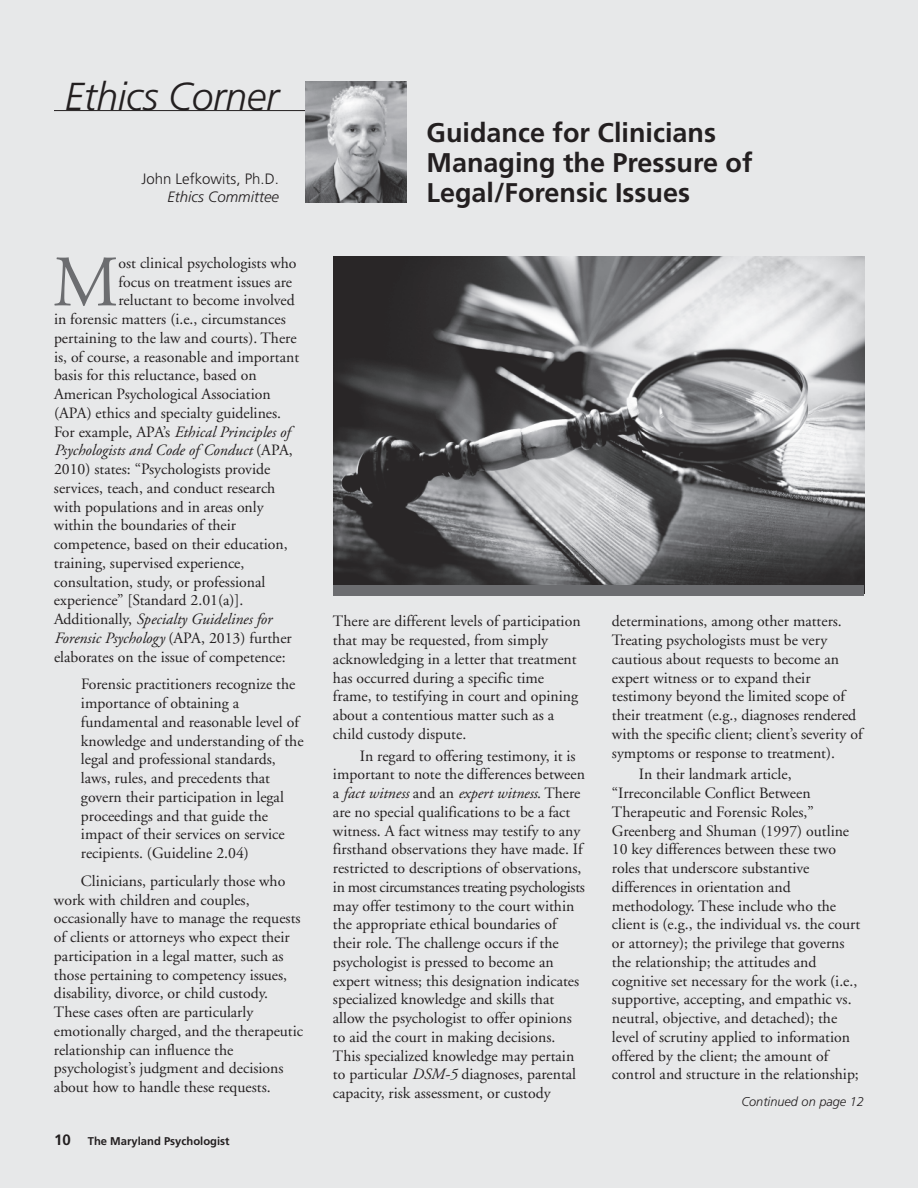
<style>
.page{position:relative;width:918px;height:1188px;background:#e7e8e9}
.page>*{position:absolute;margin:0;border:0;box-sizing:border-box;transform-origin:0 0}
.t1{font:72.3px "Adobe Garamond";color:#6c6d70}
.t2{font:italic 300 39px "Frutiger";letter-spacing:-.01em;color:#231f20}
.t3{font:700 27px/30px "Frutiger";color:#231f20}
.t4{font:15.75px/18.8px "Adobe Garamond";color:#231f20}
.t5{font:italic 15.75px "Adobe Garamond";color:#231f20}
.t6{font:300 15px "Frutiger";color:#231f20}
.t7{font:italic 300 15px "Frutiger";color:#231f20}
.t8{font:italic 300 12.75px "Frutiger";color:#231f20}
.t9{font:700 11.25px "Frutiger";color:#231f20}
.s1{font-style:normal}
.s2{font-size:15px}
.s3{font-style:italic}
</style>
<div class="page">
<hr style="left:54px;top:110px;width:279px;height:1px;background:#231f20">
<img style="left:333px;top:256px;width:531px;height:329px">
<div style="left:333px;top:585px;width:531px;height:11px;background:#6c6d70"></div>
<img style="left:306px;top:81px;width:101px;height:121px">
<h2 class="t2" style="left:65px;top:81px;width:216px">Ethics Corner</h2>
<p class="t6" style="left:141px;top:173px;width:139px">John Lefkowits, Ph.D.</p>
<p class="t7" style="left:167px;top:191px;width:113px">Ethics Committee</p>
<h1 class="t1" style="left:53px;top:254px;width:67px">M</h1>
<p class="t4" style="left:118px;top:255px;width:180px">ost clinical psychologists who</p>
<p class="t4" style="left:119px;top:274px;width:175px">focus on treatment issues are</p>
<p class="t4" style="left:119px;top:292px;width:178px">reluctant to become involved</p>
<p class="t4" style="left:54px;top:311px;width:233px">in forensic matters (i.e., circumstances</p>
<p class="t4" style="left:54px;top:330px;width:244px">pertaining to the law and courts). There</p>
<p class="t4" style="left:54px;top:349px;width:247px">is, of course, a reasonable and important</p>
<p class="t4" style="left:54px;top:367px;width:204px">basis for this reluctance, based on</p>
<p class="t4" style="left:54px;top:386px;width:218px">American Psychological Association</p>
<p class="t4" style="left:54px;top:405px;width:229px">(APA) ethics and specialty guidelines.</p>
<p class="t5" style="left:54px;top:425px;width:237px"><span class="s1">For example, APA’s</span> Ethical Principles of</p>
<p class="t5" style="left:54px;top:444px;width:240px">Psychologists and Code of Conduct <span class="s1">(APA,</span></p>
<p class="t4" style="left:54px;top:461px;width:218px">2010) states: “Psychologists provide</p>
<p class="t4" style="left:54px;top:480px;width:223px">services, teach, and conduct research</p>
<p class="t4" style="left:54px;top:499px;width:211px">with populations and in areas only</p>
<p class="t4" style="left:54px;top:517px;width:184px">within the boundaries of their</p>
<p class="t4" style="left:54px;top:536px;width:235px">competence, based on their education,</p>
<p class="t4" style="left:54px;top:555px;width:192px">training, supervised experience,</p>
<p class="t4" style="left:54px;top:574px;width:213px">consultation, study, or professional</p>
<p class="t4" style="left:54px;top:592px;width:191px">experience” [Standard 2.01(a)].</p>
<p class="t5" style="left:54px;top:613px;width:220px"><span class="s1">Additionally,</span> Specialty Guidelines for</p>
<p class="t5" style="left:54px;top:632px;width:239px">Forensic Psychology <span class="s1">(APA, 2013) further</span></p>
<p class="t4" style="left:54px;top:649px;width:233px">elaborates on the issue of competence:</p>
<p class="t4" style="left:81px;top:676px;width:224px">Forensic practitioners recognize the importance of obtaining a fundamental and reasonable level of knowledge and understanding of the legal and professional standards, laws, rules, and precedents that govern their participation in legal proceedings and that guide the impact of their services on service recipients. (Guideline 2.04)</p>
<p class="t4" style="left:54px;top:873px;width:251px;text-indent:27px">Clinicians, particularly those who work with children and couples, occasionally have to manage the requests of clients or attorneys who expect their participation in a legal matter, such as those pertaining to competency issues, disability, divorce, or child custody.<br>These cases often are particularly emotionally charged, and the therapeutic relationship can influence the psychologist’s judgment and decisions about how to handle these requests.</p>
<p class="t9" style="left:54px;top:1137px;width:177px"><span class="s2">10</span> The Maryland Psychologist</p>
<h3 class="t3" style="left:427px;top:120px;width:328px">Guidance for Clinicians<br>Managing the Pressure of<br>Legal/Forensic Issues</h3>
<p class="t4" style="left:333px;top:613px;width:249px">There are different levels of participation that may be requested, from simply acknowledging in a letter that treatment has occurred during a specific time frame, to testifying in court and opining about a contentious matter such as a child custody dispute.</p>
<p class="t4" style="left:333px;top:748px;width:254px;text-indent:27px">In regard to offering testimony, it is important to note the differences between a <span class="s3">fact witness</span> and an <span class="s3">expert witness</span>. There are no special qualifications to be a fact witness. A fact witness may testify to any firsthand observations they have made. If restricted to descriptions of observations, in most circumstances treating psychologists may offer testimony to the court within the appropriate ethical boundaries of their role. The challenge occurs if the psychologist is pressed to become an expert witness; this designation indicates specialized knowledge and skills that allow the psychologist to offer opinions to aid the court in making decisions.<br>This specialized knowledge may pertain to particular <span class="s3">DSM-5</span> diagnoses, parental capacity, risk assessment, or custody</p>
<p class="t4" style="left:612px;top:613px;width:252px">determinations, among other matters.<br>Treating psychologists must be very cautious about requests to become an expert witness or to expand their testimony beyond the limited scope of their treatment (e.g., diagnoses rendered with the specific client; client’s severity of symptoms or response to treatment).</p>
<p class="t4" style="left:612px;top:766px;width:250px;text-indent:27px">In their landmark article, “Irreconcilable Conflict Between Therapeutic and Forensic Roles,” Greenberg and Shuman (1997) outline 10 key differences between these two roles that underscore substantive differences in orientation and methodology. These include who the client is (e.g., the individual vs. the court or attorney); the privilege that governs the relationship; the attitudes and cognitive set necessary for the work (i.e., supportive, accepting, and empathic vs. neutral, objective, and detached); the level of scrutiny applied to information offered by the client; the amount of control and structure in the relationship;</p>
<p class="t8" style="left:741px;top:1097px;width:124px">Continued on page 12</p>
</div>
